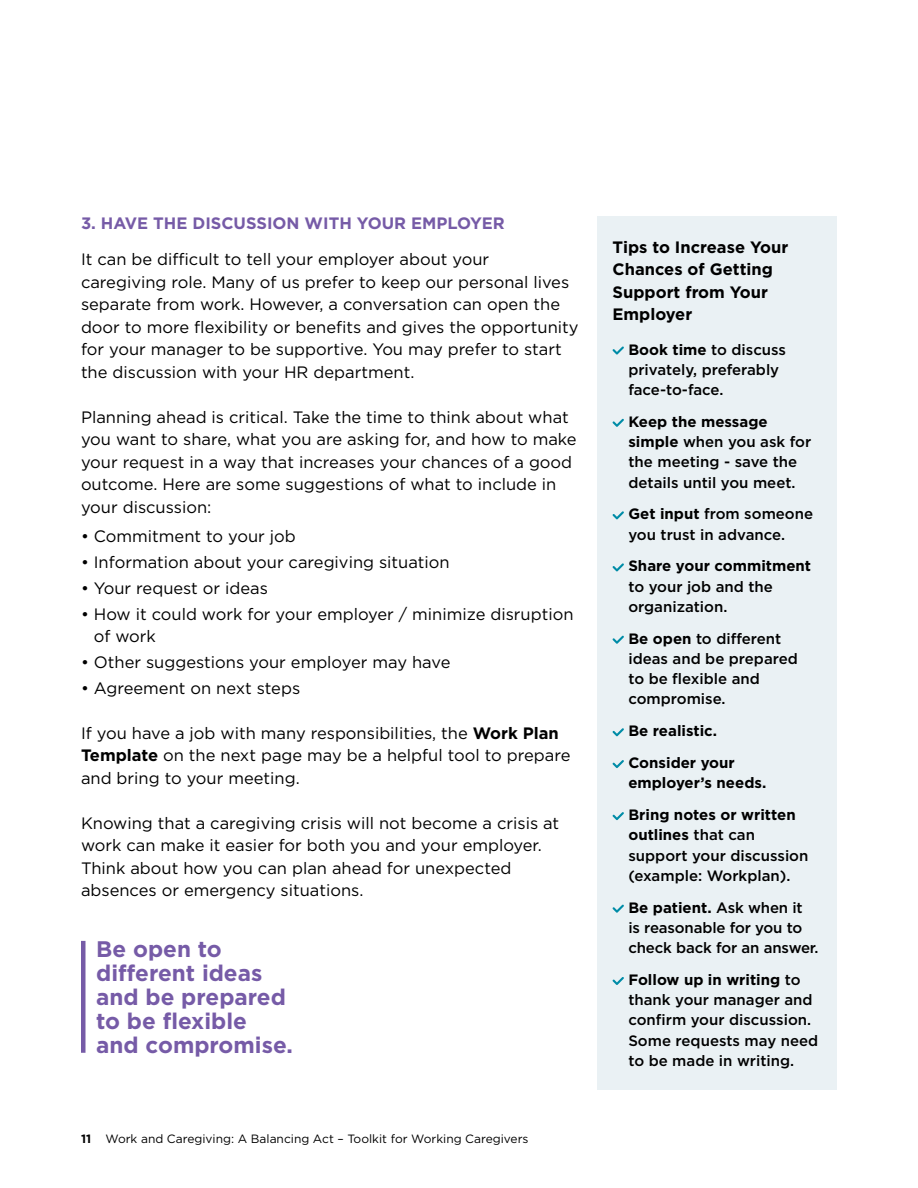
<style>
.page{position:relative;width:918px;height:1188px;background:#fff}
.page>*{position:absolute;margin:0;border:0;box-sizing:border-box;transform-origin:0 0}
.t1{font:700 22.5px/24px "Gotham";color:#765ba7}
.t2{font:16.5px/22.5px "Gotham";color:#000}
.t3{font:700 16.5px/22.5px "Gotham";color:#000}
.t4{font:700 16.5px "Gotham";color:#765ba7}
.t5{font:500 15px/20.2px "Gotham";color:#000}
.t6{font:700 15px/31.8px "Gotham";color:#000}
.t7{font:12px "Gotham";color:#000}
.s1{font-weight:700}
</style>
<div class="page">
<div style="left:597px;top:216px;width:240px;height:874px;background:#eaf1f4"></div>
<svg style="left:612px;top:346px;width:12px;height:9px"></svg>
<svg style="left:612px;top:419px;width:12px;height:8px"></svg>
<svg style="left:612px;top:511px;width:12px;height:8px"></svg>
<svg style="left:612px;top:563px;width:12px;height:8px"></svg>
<svg style="left:612px;top:636px;width:12px;height:8px"></svg>
<svg style="left:612px;top:728px;width:12px;height:8px"></svg>
<svg style="left:612px;top:760px;width:12px;height:8px"></svg>
<svg style="left:612px;top:812px;width:12px;height:8px"></svg>
<svg style="left:612px;top:905px;width:12px;height:8px"></svg>
<svg style="left:612px;top:977px;width:12px;height:8px"></svg>
<div style="left:81px;top:941px;width:5px;height:112px;background:#765ba7"></div>
<p class="t4" style="left:81px;top:212px;width:425px">3. HAVE THE DISCUSSION WITH YOUR EMPLOYER</p>
<p class="t2" style="left:81px;top:248px;width:499px">It can be difficult to tell your employer about your caregiving role. Many of us prefer to keep our personal lives separate from work. However, a conversation can open the door to more flexibility or benefits and gives the opportunity for your manager to be supportive. You may prefer to start the discussion with your HR department.</p>
<p class="t2" style="left:81px;top:405px;width:497px">Planning ahead is critical. Take the time to think about what you want to share, what you are asking for, and how to make your request in a way that increases your chances of a good outcome. Here are some suggestions of what to include in your discussion:</p>
<p class="t2" style="left:81px;top:525px;width:216px">• Commitment to your job</p>
<p class="t2" style="left:81px;top:550px;width:370px">• Information about your caregiving situation</p>
<p class="t2" style="left:81px;top:576px;width:189px">• Your request or ideas</p>
<p class="t2" style="left:94px;top:602px;width:481px;text-indent:-13px">• How it could work for your employer / minimize disruption of work</p>
<p class="t2" style="left:81px;top:651px;width:371px">• Other suggestions your employer may have</p>
<p class="t2" style="left:81px;top:676px;width:221px">• Agreement on next steps</p>
<p class="t2" style="left:81px;top:721px;width:491px">If you have a job with many responsibilities, the <span class="s1">Work Plan<br>Template</span> on the next page may be a helpful tool to prepare and bring to your meeting.</p>
<p class="t2" style="left:81px;top:811px;width:480px">Knowing that a caregiving crisis will not become a crisis at work can make it easier for both you and your employer.<br>Think about how you can plan ahead for unexpected absences or emergency situations.</p>
<h1 class="t1" style="left:96px;top:937px;width:198px">Be open to different ideas and be prepared to be flexible and compromise.</h1>
<p class="t7" style="left:81px;top:1131px;width:449px"><span class="s1">11</span> Work and Caregiving: A Balancing Act – Toolkit for Working Caregivers</p>
<p class="t3" style="left:613px;top:235px;width:177px">Tips to Increase Your<br>Chances of Getting<br>Support from Your<br>Employer</p>
<p class="t5" style="left:628px;top:339px;width:159px"><span class="s1">Book time</span> to discuss privately, preferably face-to-face.</p>
<p class="t5" style="left:628px;top:411px;width:184px"><span class="s1">Keep the message simple</span> when you ask for the meeting - save the details until you meet.</p>
<p class="t5" style="left:628px;top:504px;width:186px"><span class="s1">Get input</span> from someone you trust in advance.</p>
<p class="t6" style="left:628px;top:550px;width:184px">Share your commitment</p>
<p class="t5" style="left:628px;top:576px;width:146px">to your job and the organization.</p>
<p class="t5" style="left:628px;top:628px;width:171px"><span class="s1">Be open</span> to different ideas and be prepared to be flexible and compromise.</p>
<p class="t6" style="left:628px;top:715px;width:108px">Be realistic.<br>Consider your</p>
<p class="t6" style="left:628px;top:767px;width:169px">employer’s needs.<br>Bring notes or written</p>
<p class="t5" style="left:628px;top:825px;width:182px"><span class="s1">outlines</span> that can support your discussion (example: Workplan).</p>
<p class="t5" style="left:628px;top:897px;width:192px"><span class="s1">Be patient.</span> Ask when it<br>is reasonable for you to check back for an answer.</p>
<p class="t5" style="left:628px;top:969px;width:191px"><span class="s1">Follow up in writing</span> to thank your manager and confirm your discussion.<br>Some requests may need to be made in writing.</p>
</div>
